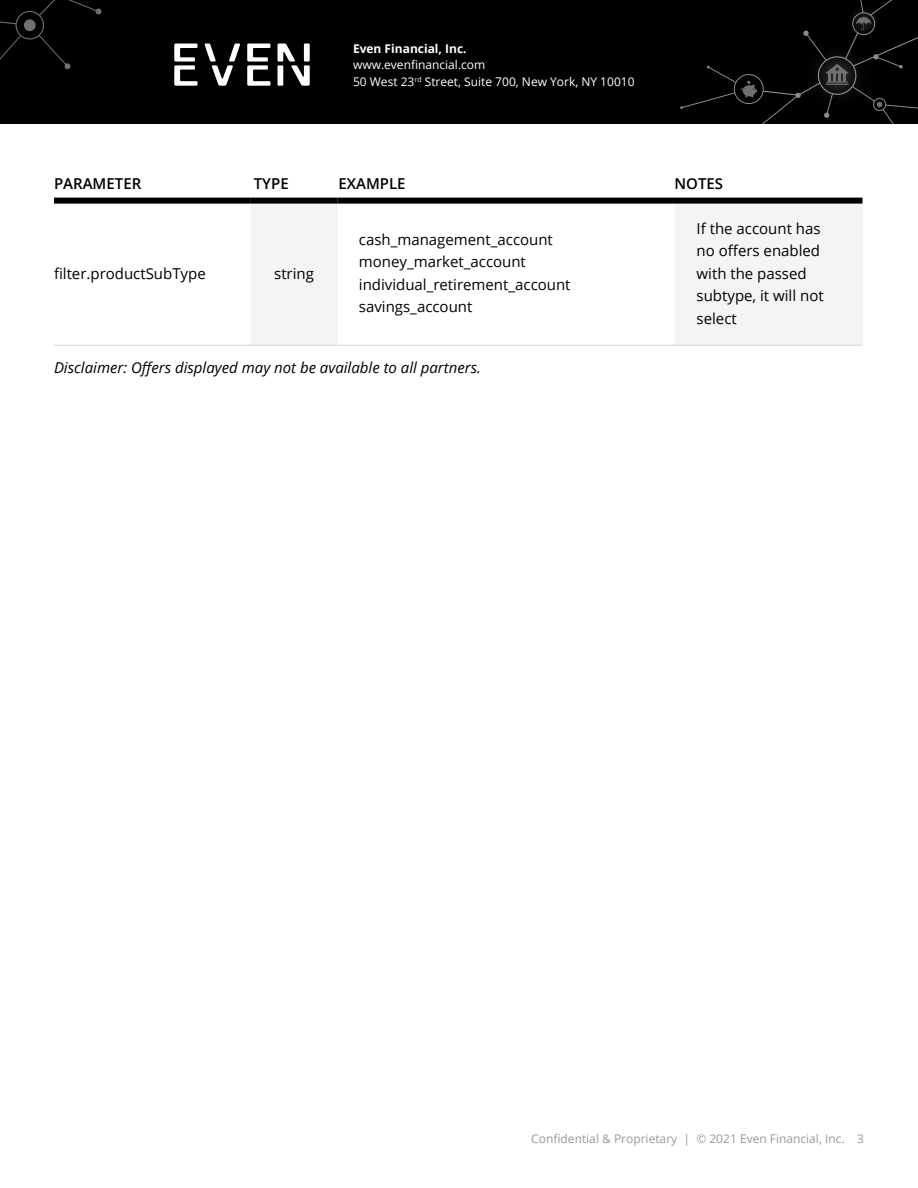
<style>
.page{position:relative;width:918px;height:1188px;background:#fff}
.page>*{position:absolute;margin:0;border:0;box-sizing:border-box;transform-origin:0 0}
.t1{font:15px/22.5px "Open Sans";color:#000}
.t2{font:italic 15px "Open Sans";color:#000}
.t3{font:600 15px "Open Sans";color:#000}
.t4{font:12px/16.5px "Open Sans";color:#fff}
.t5{font:12px "Open Sans";color:#989898}
.t6{font:700 12px "Open Sans";color:#fff}
</style>
<div class="page">
<div style="left:0;top:0;width:918px;height:123px;background:#000"></div>
<svg style="left:0;top:0;width:102px;height:69px"></svg>
<svg style="left:680px;top:0;width:238px;height:123px"></svg>
<svg style="left:174px;top:44px;width:23px;height:42px"></svg>
<svg style="left:204px;top:44px;width:36px;height:42px"></svg>
<svg style="left:278px;top:44px;width:32px;height:42px"></svg>
<svg style="left:247px;top:44px;width:23px;height:42px"></svg>
<div style="left:251px;top:201px;width:86px;height:144px;background:#f4f4f4"></div>
<div style="left:675px;top:201px;width:187px;height:144px;background:#f4f4f4"></div>
<hr style="left:54px;top:345px;width:197px;height:1px;background:#e0e0e0">
<hr style="left:251px;top:345px;width:86px;height:1px;background:#e0e0e0">
<hr style="left:337px;top:345px;width:338px;height:1px;background:#e0e0e0">
<hr style="left:675px;top:345px;width:187px;height:1px;background:#e0e0e0">
<div style="left:54px;top:198px;width:197px;height:6px;background:#000"></div>
<div style="left:251px;top:198px;width:86px;height:6px;background:#000"></div>
<div style="left:337px;top:198px;width:338px;height:6px;background:#000"></div>
<div style="left:675px;top:198px;width:187px;height:6px;background:#000"></div>
<p class="t6" style="left:353px;top:40px;width:115px">Even Financial, Inc.</p>
<p class="t4" style="left:353px;top:56px;width:283px">www.evenfinancial.com<br>50 West 23<sup>rd</sup> Street, Suite 700, New York, NY 10010</p>
<p class="t3" style="left:54px;top:173px;width:89px">PARAMETER</p>
<p class="t3" style="left:254px;top:173px;width:36px">TYPE</p>
<p class="t3" style="left:338px;top:173px;width:69px">EXAMPLE</p>
<p class="t3" style="left:675px;top:173px;width:50px">NOTES</p>
<p class="t1" style="left:359px;top:228px;width:213px">cash_management_account money_market_account individual_retirement_account savings_account</p>
<p class="t1" style="left:697px;top:217px;width:129px">If the account has no offers enabled with the passed subtype, it will not select</p>
<p class="t2" style="left:54px;top:358px;width:429px">Disclaimer: Offers displayed may not be available to all partners.</p>
<p class="t1" style="left:54px;top:262px;width:153px">filter.productSubType</p>
<p class="t1" style="left:274px;top:262px;width:41px">string</p>
<p class="t5" style="left:531px;top:1131px;width:334px">Confidential &amp; Proprietary | © 2021 Even Financial, Inc. 3</p>
</div>
